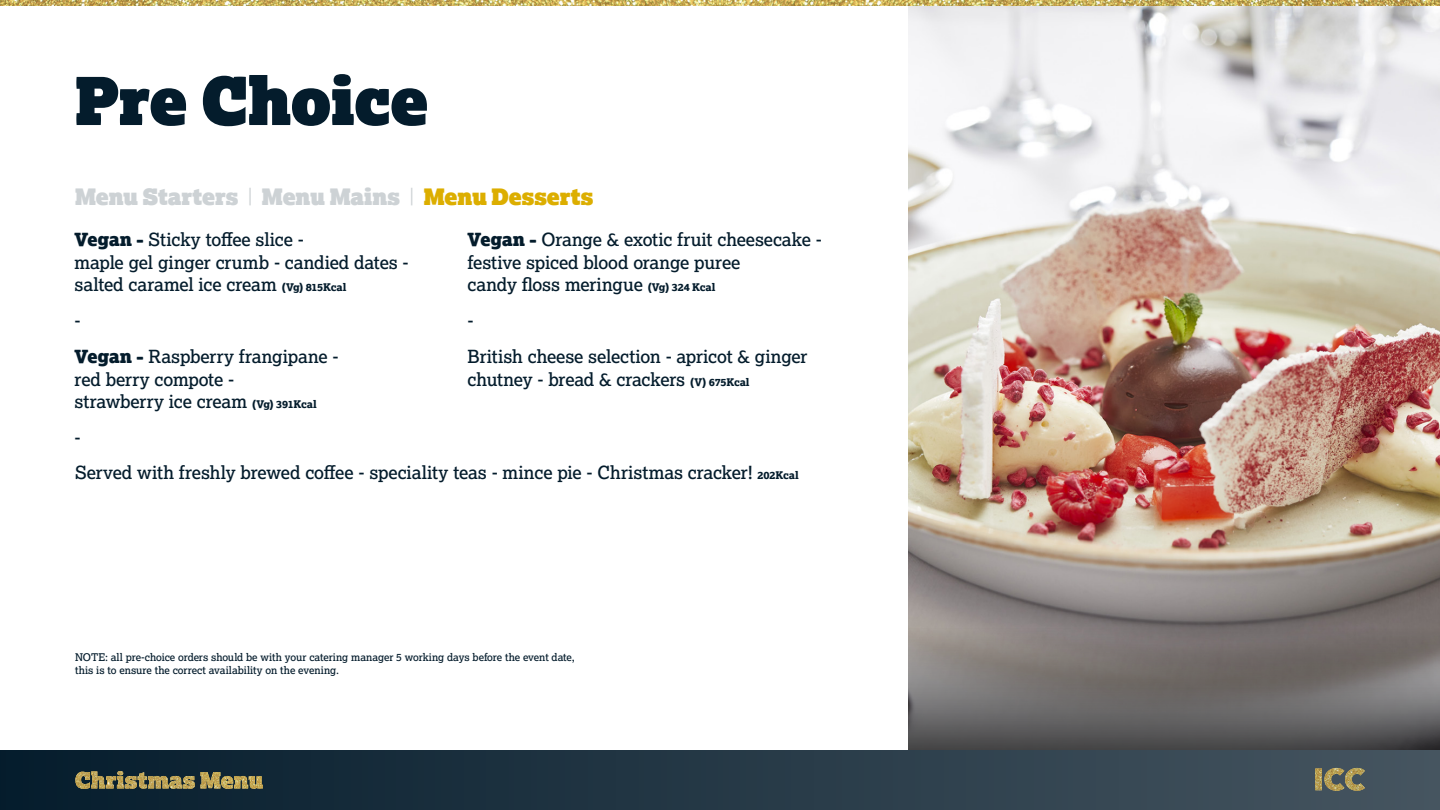
<style>
.page{position:relative;width:1440px;height:810px;background:#fff}
.page>*{position:absolute;margin:0;border:0;box-sizing:border-box;transform-origin:0 0}
.Body_Copy{font:66px "Lexia Advertising";letter-spacing:-.005em;color:#041c2c}
.Body_Copy-2{font:22.5px "Lexia Advertising";letter-spacing:-.005em;color:#cdd2d5}
.Body_Copy-3{font:500 18px/22.5px "Lexia";letter-spacing:-.005em;color:#041c2c}
.Body_Copy-4{font:500 10.5px/13.5px "Lexia";letter-spacing:-.01em;color:#041c2c}
.s1{font-family:"Lexia";font-weight:300}
.s2{color:#dcae00}
.s3{font-weight:900}
.s4{font-weight:800;font-size:10.5px}
</style>
<div class="page">
<img style="left:908px;top:6px;width:532px;height:621px">
<svg style="left:908px;top:627px;width:532px;height:123px;background:#6f6b6a"></svg>
<div style="left:0;top:750px;width:1440px;height:60px;background:linear-gradient(to right,#041c2c,#465560)"></div>
<svg style="left:220px;top:771px;width:43px;height:18px"></svg>
<img style="left:75px;top:771px;width:145px;height:18px">
<img style="left:0;top:0;width:1440px;height:6px">
<img style="left:1315px;top:768px;width:50px;height:27px">
<p class="Body_Copy" style="left:75px;top:58px;width:355px">Pre Choice</p>
<p class="Body_Copy-2" style="left:75px;top:182px;width:520px">Menu Starters <span class="s1">|</span> Menu Mains <span class="s1">|</span> <span class="s2">Menu Desserts</span></p>
<p class="Body_Copy-3" style="left:75px;top:228px;width:336px"><span class="s3">Vegan -</span> Sticky toffee slice -<br>maple gel ginger crumb - candied dates - salted caramel ice cream <span class="s4">(Vg) 815Kcal</span></p>
<p class="Body_Copy-3" style="left:75px;top:309px;width:8px">-</p>
<p class="Body_Copy-3" style="left:75px;top:345px;width:265px"><span class="s3">Vegan -</span> Raspberry frangipane - red berry compote -<br>strawberry ice cream <span class="s4">(Vg) 391Kcal</span></p>
<p class="Body_Copy-3" style="left:75px;top:426px;width:8px">-</p>
<p class="Body_Copy-3" style="left:468px;top:228px;width:356px"><span class="s3">Vegan -</span> Orange &amp; exotic fruit cheesecake - festive spiced blood orange puree<br>candy floss meringue <span class="s4">(Vg) 324 Kcal</span></p>
<p class="Body_Copy-3" style="left:468px;top:309px;width:8px">-</p>
<p class="Body_Copy-3" style="left:468px;top:345px;width:342px">British cheese selection - apricot &amp; ginger chutney - bread &amp; crackers <span class="s4">(V) 675Kcal</span></p>
<p class="Body_Copy-3" style="left:75px;top:461px;width:725px">Served with freshly brewed coffee - speciality teas - mince pie - Christmas cracker! <span class="s4">202Kcal</span></p>
<p class="Body_Copy-4" style="left:75px;top:650px;width:501px">NOTE: all pre-choice orders should be with your catering manager 5 working days before the event date, this is to ensure the correct availability on the evening.</p>
</div>
